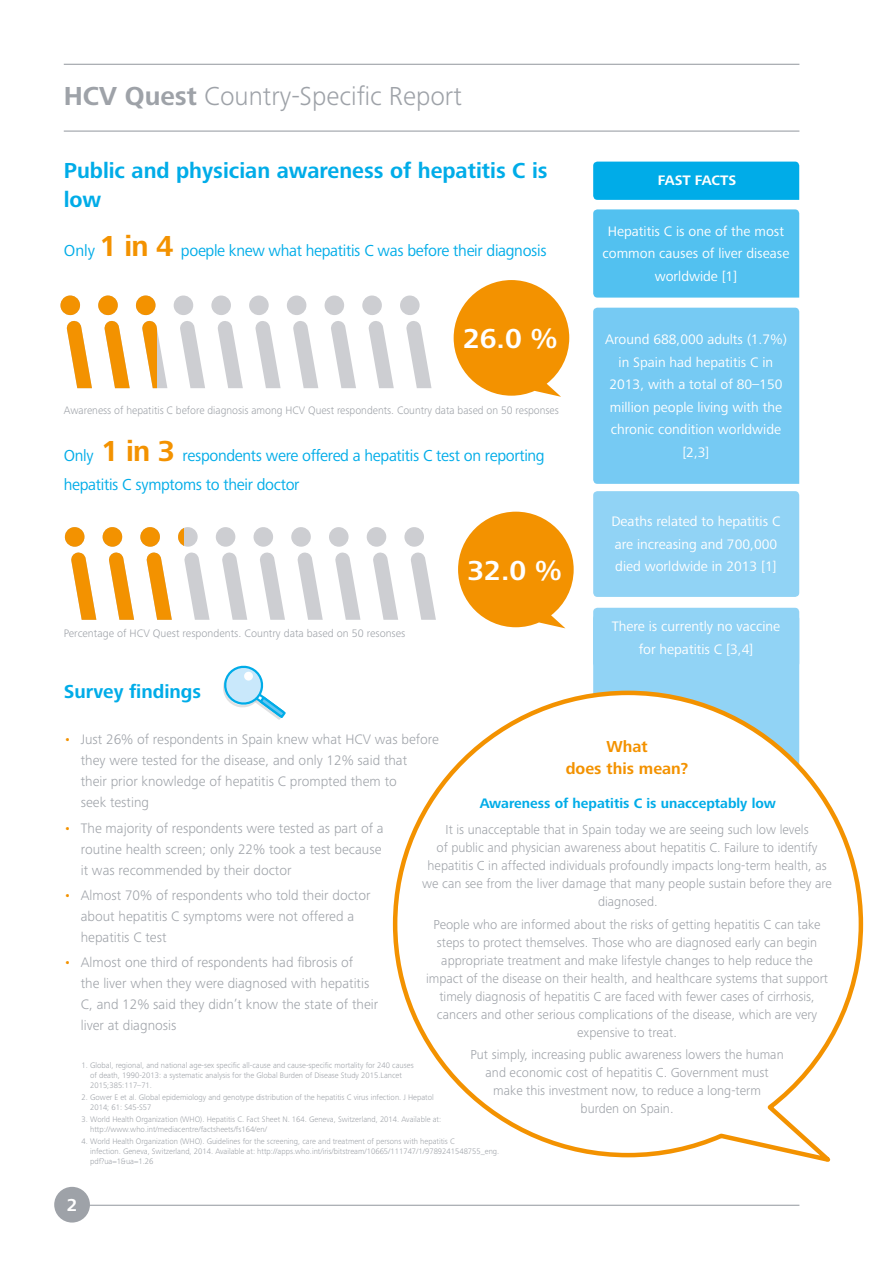
<style>
.page{position:relative;width:893px;height:1263px;background:#fff}
.page>*{position:absolute;margin:0;border:0;box-sizing:border-box;transform-origin:0 0}
.t1{font:700 28.5px "Frutiger Next LTW1 G";color:#fff}
.t2{font:300 27px "Frutiger Next LTW1 G";color:#9ea2a8}
.t3{font:700 22.5px/28.5px "Frutiger Next LTW1 G";color:#00ace8}
.t4{font:700 19.5px "Frutiger Next LTW1 G";color:#00ace8}
.t5{font:700 18px "Frutiger Next LTW1 G";color:#fff}
.t6{font:16.5px/28.5px "Frutiger Next LTW1 G";letter-spacing:-.02em;color:#00ace8}
.t7{font:700 16.5px/22.5px "Frutiger Next LTW1 G";color:#f39200;text-align:center}
.t8{font:300 14.25px/21px "Frutiger Next LTW1 G";color:#9ea2a8}
.t9{font:14.25px/22.5px "Frutiger Next LTW1 G";color:#fff;text-align:center}
.t10{font:700 14.25px "Frutiger Next LTW1 G";color:#00ace8}
.t11{font:700 14.25px "Frutiger Next LTW1 G";color:#fff}
.t12{font:300 13.5px/18px "Frutiger Next LTW1 G";color:#9ea2a8;text-align:center}
.t13{font:300 11.25px "Frutiger Next LTW1 G";color:#9ea2a8}
.t14{font:300 8.25px/9.9px "Frutiger Next LTW1 G";color:#9ea2a8}
.s1{font-weight:700}
.s2{font-weight:700;font-size:30px;color:#f39200}
.s3{color:#f39200}
</style>
<div class="page">
<div style="left:54px;top:1187px;width:36px;height:35px;background:#9ea2a8;border-radius:50%"></div>
<hr style="left:86px;top:1205px;width:713px;height:1px;background:#9ea2a8">
<hr style="left:64px;top:131px;width:735px;height:1px;background:#9ea2a8">
<hr style="left:64px;top:64px;width:735px;height:1px;background:#9ea2a8">
<svg style="left:223px;top:665px;width:63px;height:55px"></svg>
<div style="left:593px;top:665px;width:206px;height:23px;background:#91d3f5"></div>
<div style="left:593px;top:209px;width:206px;height:89px;background:#52c1f0"></div>
<div style="left:593px;top:308px;width:206px;height:176px;background:#76caf3"></div>
<div style="left:593px;top:491px;width:206px;height:106px;background:#91d3f5;border-radius:4px"></div>
<div style="left:593px;top:608px;width:206px;height:59px;background:#91d3f5;border-radius:4px"></div>
<div style="left:593px;top:162px;width:206px;height:38px;background:#00ace8"></div>
<svg style="left:392px;top:688px;width:472px;height:474px"></svg>
<svg style="left:173px;top:295px;width:32px;height:93px"></svg>
<svg style="left:211px;top:295px;width:107px;height:93px"></svg>
<svg style="left:324px;top:295px;width:32px;height:93px"></svg>
<svg style="left:362px;top:295px;width:69px;height:93px"></svg>
<svg style="left:454px;top:280px;width:115px;height:117px"></svg>
<svg style="left:60px;top:295px;width:107px;height:93px"></svg>
<svg style="left:253px;top:527px;width:107px;height:93px"></svg>
<svg style="left:366px;top:527px;width:32px;height:93px"></svg>
<svg style="left:404px;top:527px;width:32px;height:93px"></svg>
<svg style="left:458px;top:512px;width:116px;height:116px"></svg>
<svg style="left:64px;top:527px;width:32px;height:93px"></svg>
<svg style="left:102px;top:527px;width:32px;height:93px"></svg>
<svg style="left:140px;top:527px;width:107px;height:93px"></svg>
<h2 class="t2" style="left:64px;top:80px;width:400px"><span class="s1">HCV Quest</span> Country-Specific Report</h2>
<h3 class="t3" style="left:64px;top:157px;width:485px">Public and physician awareness of hepatitis C is low</h3>
<p class="t6" style="left:64px;top:236px;width:484px">Only <span class="s2">1 in 4</span> poeple knew what hepatitis C was before their diagnosis</p>
<h1 class="t1" style="left:463px;top:322px;width:96px">26.0 %</h1>
<p class="t13" style="left:64px;top:404px;width:497px">Awareness of hepatitis C before diagnosis among HCV Quest respondents. Country data based on 50 responses</p>
<p class="t6" style="left:64px;top:442px;width:482px">Only <span class="s2">1 in 3</span> respondents were offered a hepatitis C test on reporting hepatitis C symptoms to their doctor</p>
<p class="t13" style="left:64px;top:626px;width:343px">Percentage of HCV Quest respondents. Country data based on 50 resonses</p>
<h1 class="t1" style="left:467px;top:554px;width:96px">32.0 %</h1>
<p class="t11" style="left:658px;top:173px;width:17px">Fast</p>
<p class="t11" style="left:695px;top:173px;width:9px">facts</p>
<p class="t9" style="left:603px;top:220px;width:188px">Hepatitis C is one of the most common causes of liver disease worldwide [1]</p>
<p class="t9" style="left:605px;top:329px;width:183px">Around 688,000 adults (1.7%) in Spain had hepatitis C in<br>2013, with a total of 80–150 million people living with the chronic condition worldwide [2,3]</p>
<p class="t9" style="left:611px;top:511px;width:171px;text-align:left">Deaths related to hepatitis C are increasing and 700,000 died worldwide in 2013 [1]</p>
<p class="t9" style="left:612px;top:615px;width:170px">There is currently no vaccine for hepatitis C [3,4]</p>
<h3 class="t4" style="left:64px;top:680px;width:139px">Survey findings</h3>
<p class="t8" style="left:81px;top:729px;width:360px;text-indent:-17px"><span class="s3">•</span> Just 26% of respondents in Spain knew what HCV was before they were tested for the disease, and only 12% said that<br>their prior knowledge of hepatitis C prompted them to<br>seek testing</p>
<p class="t8" style="left:81px;top:817px;width:304px;text-indent:-17px"><span class="s3">•</span> The majority of respondents were tested as part of a routine health screen; only 22% took a test because it was recommended by their doctor</p>
<p class="t8" style="left:81px;top:885px;width:291px;text-indent:-17px"><span class="s3">•</span> Almost 70% of respondents who told their doctor about hepatitis C symptoms were not offered a hepatitis C test</p>
<p class="t8" style="left:81px;top:952px;width:299px;text-indent:-17px"><span class="s3">•</span> Almost one third of respondents had fibrosis of<br>the liver when they were diagnosed with hepatitis C, and 12% said they didn’t know the state of their liver at diagnosis</p>
<p class="t7" style="left:566px;top:735px;width:124px">What<br>does this mean?</p>
<p class="t10" style="left:480px;top:795px;width:298px">Awareness of hepatitis C is unacceptably low</p>
<p class="t12" style="left:422px;top:821px;width:411px">It is unacceptable that in Spain today we are seeing such low levels<br>of public and physician awareness about hepatitis C. Failure to identify hepatitis C in affected individuals profoundly impacts long-term health, as we can see from the liver damage that many people sustain before they are diagnosed.</p>
<p class="t12" style="left:426px;top:915px;width:404px">People who are informed about the risks of getting hepatitis C can take steps to protect themselves. Those who are diagnosed early can begin appropriate treatment and make lifestyle changes to help reduce the impact of the disease on their health, and healthcare systems that support timely diagnosis of hepatitis C are faced with fewer cases of cirrhosis, cancers and other serious complications of the disease, which are very expensive to treat.</p>
<p class="t12" style="left:470px;top:1045px;width:315px">Put simply, increasing public awareness lowers the human and economic cost of hepatitis C. Government must make this investment now, to reduce a long-term<br>burden on Spain.</p>
<p class="t14" style="left:90px;top:1060px;width:325px;text-indent:-9px">1. Global, regional, and national age-sex specific all-cause and cause-specific mortality for 240 causes of death, 1990-2013: a systematic analysis for the Global Burden of Disease Study 2015.Lancet<br>2015;385:117–71.</p>
<p class="t14" style="left:90px;top:1092px;width:345px;text-indent:-9px">2. Gower E et al. Global epidemiology and genotype distribution of the hepatitis C virus infection. J Hepatol<br>2014; 61: S45-S57</p>
<p class="t14" style="left:90px;top:1114px;width:353px;text-indent:-9px">3. World Health Organization (WHO). Hepatitis C. Fact Sheet N. 164. Geneva, Switzerland, 2014. Available at: http://www.who.int/mediacentre/factsheets/fs164/en/</p>
<p class="t14" style="left:90px;top:1136px;width:411px;text-indent:-9px">4. World Health Organization (WHO). Guidelines for the screening, care and treatment of persons with hepatitis C<br>infection. Geneva, Switzerland, 2014. Available at: http://apps.who.int/iris/bitstream/10665/111747/1/9789241548755_eng. pdf?ua=1&amp;ua=1.26</p>
<h3 class="t5" style="left:67px;top:1194px;width:12px">2</h3>
</div>
